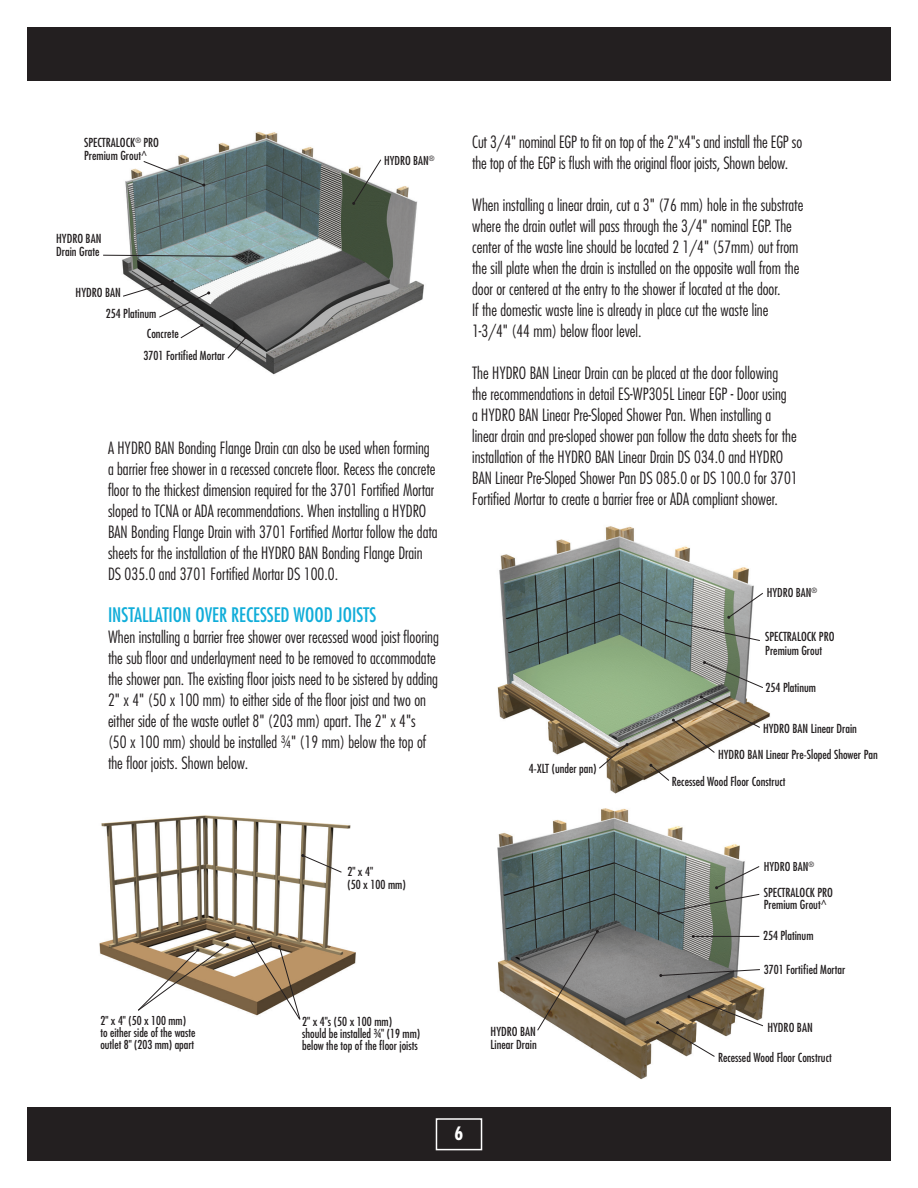
<style>
.page{position:relative;width:918px;height:1188px;background:#fff}
.page>*{position:absolute;margin:0;border:0;box-sizing:border-box;transform-origin:0 0}
.t1{font:condensed 19.5px "Futura";color:#10add9}
.t2{font:700 condensed 18px "Futura";color:#fff}
.t3{font:300 condensed 16.5px/21px "Futura";color:#231f20}
.t4{font:condensed 12.15px/13.5px "Futura";color:#231f20}
.t5{font:condensed 12px/12px "Futura";color:#231f20}
</style>
<div class="page">
<div style="left:27px;top:27px;width:864px;height:54px;background:#231f20"></div>
<div style="left:27px;top:1107px;width:864px;height:54px;background:#231f20"></div>
<div style="left:436px;top:1118px;width:46px;height:32px;border:2px solid #fff"></div>
<img style="left:99px;top:815px;width:257px;height:197px">
<svg style="left:301px;top:854px;width:41px;height:19px"></svg>
<svg style="left:137px;top:943px;width:92px;height:68px"></svg>
<svg style="left:247px;top:936px;width:54px;height:84px"></svg>
<img style="left:122px;top:131px;width:302px;height:244px">
<svg style="left:103px;top:254px;width:142px;height:4px"></svg>
<svg style="left:143px;top:160px;width:62px;height:27px"></svg>
<svg style="left:122px;top:280px;width:88px;height:38px"></svg>
<svg style="left:180px;top:324px;width:23px;height:15px"></svg>
<svg style="left:227px;top:336px;width:20px;height:23px"></svg>
<svg style="left:352px;top:159px;width:30px;height:46px"></svg>
<img style="left:497px;top:808px;width:268px;height:272px">
<img style="left:497px;top:526px;width:273px;height:268px">
<svg style="left:537px;top:930px;width:62px;height:101px"></svg>
<svg style="left:659px;top:969px;width:102px;height:8px"></svg>
<svg style="left:656px;top:995px;width:108px;height:62px"></svg>
<hr style="left:693px;top:936px;width:66px;height:1px;background:#231f20">
<svg style="left:703px;top:661px;width:61px;height:28px"></svg>
<svg style="left:672px;top:696px;width:89px;height:58px"></svg>
<svg style="left:649px;top:764px;width:21px;height:18px"></svg>
<svg style="left:598px;top:743px;width:31px;height:26px"></svg>
<svg style="left:665px;top:592px;width:99px;height:49px"></svg>
<svg style="left:657px;top:865px;width:103px;height:50px"></svg>
<p class="t4" style="left:84px;top:135px;width:76px">SPECTRALOCK<sup>®</sup> PRO<br>Premium Grout^</p>
<p class="t4" style="left:56px;top:232px;width:47px">HYDRO BAN<br>Drain Grate</p>
<p class="t4" style="left:106px;top:283px;width:52px;line-height:20.5px;text-indent:-30px">HYDRO BAN<br>254 Platinum</p>
<p class="t4" style="left:144px;top:323px;width:83px;line-height:21.1px">Concrete<br>3701 Fortified Mortar</p>
<p class="t5" style="left:384px;top:154px;width:52px">HYDRO BAN<sup>®</sup></p>
<p class="t3" style="left:108px;top:437px;width:331px">A HYDRO BAN Bonding Flange Drain can also be used when forming a barrier free shower in a recessed concrete floor. Recess the concrete floor to the thickest dimension required for the 3701 Fortified Mortar sloped to TCNA or ADA recommendations. When installing a HYDRO BAN Bonding Flange Drain with 3701 Fortified Mortar follow the data sheets for the installation of the HYDRO BAN Bonding Flange Drain DS 035.0 and 3701 Fortified Mortar DS 100.0.</p>
<p class="t1" style="left:108px;top:603px;width:270px">INSTALLATION OVER RECESSED WOOD JOISTS</p>
<p class="t3" style="left:108px;top:626px;width:332px">When installing a barrier free shower over recessed wood joist flooring the sub floor and underlayment need to be removed to accommodate the shower pan. The existing floor joists need to be sistered by adding 2" x 4" (50 x 100 mm) to either side of the floor joist and two on either side of the waste outlet 8" (203 mm) apart. The 2" x 4"s<br>(50 x 100 mm) should be installed ¾" (19 mm) below the top of the floor joists. Shown below.</p>
<p class="t3" style="left:472px;top:131px;width:332px">Cut 3/4" nominal EGP to fit on top of the 2"x4"s and install the EGP so the top of the EGP is flush with the original floor joists, Shown below.</p>
<p class="t3" style="left:472px;top:194px;width:333px">When installing a linear drain, cut a 3" (76 mm) hole in the substrate where the drain outlet will pass through the 3/4" nominal EGP. The center of the waste line should be located 2 1/4" (57mm) out from the sill plate when the drain is installed on the opposite wall from the door or centered at the entry to the shower if located at the door.<br>If the domestic waste line is already in place cut the waste line 1-3/4" (44 mm) below floor level.</p>
<p class="t3" style="left:472px;top:362px;width:327px">The HYDRO BAN Linear Drain can be placed at the door following<br>the recommendations in detail ES-WP305L Linear EGP - Door using<br>a HYDRO BAN Linear Pre-Sloped Shower Pan. When installing a linear drain and pre-sloped shower pan follow the data sheets for the installation of the HYDRO BAN Linear Drain DS 034.0 and HYDRO BAN Linear Pre-Sloped Shower Pan DS 085.0 or DS 100.0 for 3701<br>Fortified Mortar to create a barrier free or ADA compliant shower.</p>
<p class="t5" style="left:767px;top:586px;width:52px">HYDRO BAN<sup>®</sup></p>
<p class="t4" style="left:765px;top:630px;width:71px">SPECTRALOCK PRO<br>Premium Grout</p>
<p class="t4" style="left:766px;top:681px;width:52px">254 Platinum</p>
<p class="t4" style="left:529px;top:762px;width:69px">4-XLT (under pan)</p>
<p class="t4" style="left:763px;top:721px;width:95px">HYDRO BAN Linear Drain</p>
<p class="t4" style="left:718px;top:748px;width:161px">HYDRO BAN Linear Pre-Sloped Shower Pan</p>
<p class="t4" style="left:672px;top:775px;width:115px">Recessed Wood Floor Construct</p>
<p class="t5" style="left:100px;top:1015px;width:97px">2" x 4" (50 x 100 mm) to either side of the waste outlet 8" (203 mm) apart</p>
<p class="t4" style="left:347px;top:864px;width:60px">2" x 4"<br>(50 x 100 mm)</p>
<p class="t4" style="left:302px;top:1016px;width:120px;line-height:12px">2" x 4"s (50 x 100 mm)<br>should be installed ¾" (19 mm) below the top of the floor joists</p>
<p class="t4" style="left:491px;top:1024px;width:48px">HYDRO BAN<br>Linear Drain</p>
<p class="t2" style="left:455px;top:1122px;width:10px">6</p>
<p class="t5" style="left:764px;top:860px;width:52px">HYDRO BAN<sup>®</sup></p>
<p class="t4" style="left:764px;top:886px;width:71px;line-height:12px">SPECTRALOCK PRO<br>Premium Grout^</p>
<p class="t4" style="left:763px;top:929px;width:52px">254 Platinum</p>
<p class="t4" style="left:764px;top:962px;width:83px">3701 Fortified Mortar</p>
<p class="t4" style="left:767px;top:1020px;width:47px">HYDRO BAN</p>
<p class="t4" style="left:718px;top:1051px;width:115px">Recessed Wood Floor Construct</p>
</div>
